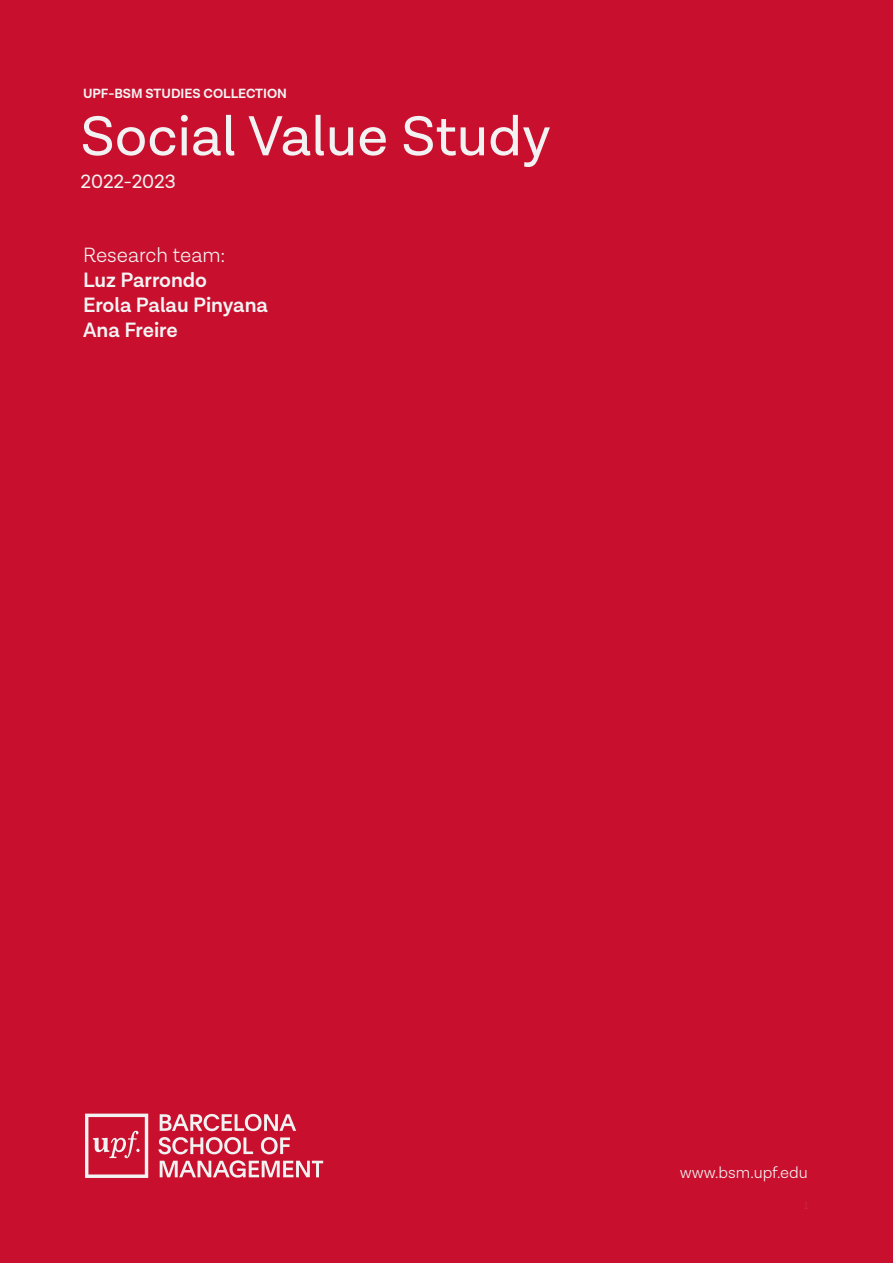
<style>
.page{position:relative;width:893px;height:1263px;background:#c8102e}
.page>*{position:absolute;margin:0;border:0;box-sizing:border-box;transform-origin:0 0}
.t1{font:57px "Lota Grotesque";color:#f2f2f2}
.t2{font:600 21px/25.2px "Lota Grotesque";color:#f4f4f4}
.t3{font:300 21px "Lota Grotesque";color:#f4f4f4}
.t4{font:19.5px "Lota Grotesque";color:#f2f2f2}
.t5{font:300 16.5px "Lota Grotesque";color:#f4f4f4}
.t6{font:700 13.5px "Lota Grotesque";color:#f4f4f4}
</style>
<div class="page">
<svg style="left:85px;top:1113px;width:63px;height:65px"></svg>
<svg style="left:158px;top:1137px;width:95px;height:17px"></svg>
<svg style="left:160px;top:1114px;width:136px;height:17px"></svg>
<svg style="left:261px;top:1137px;width:29px;height:17px"></svg>
<svg style="left:160px;top:1160px;width:163px;height:17px"></svg>
<p class="t6" style="left:83px;top:86px;width:205px">UPF-BSM STUDIES COLLECTION</p>
<h1 class="t1" style="left:81px;top:104px;width:472px">Social Value Study</h1>
<p class="t4" style="left:81px;top:171px;width:97px">2022-2023</p>
<p class="t3" style="left:83px;top:243px;width:144px">Research team:</p>
<p class="t2" style="left:83px;top:268px;width:186px">Luz Parrondo<br>Erola Palau Pinyana<br>Ana Freire</p>
<p class="t5" style="left:680px;top:1163px;width:130px">www.bsm.upf.edu</p>
</div>
